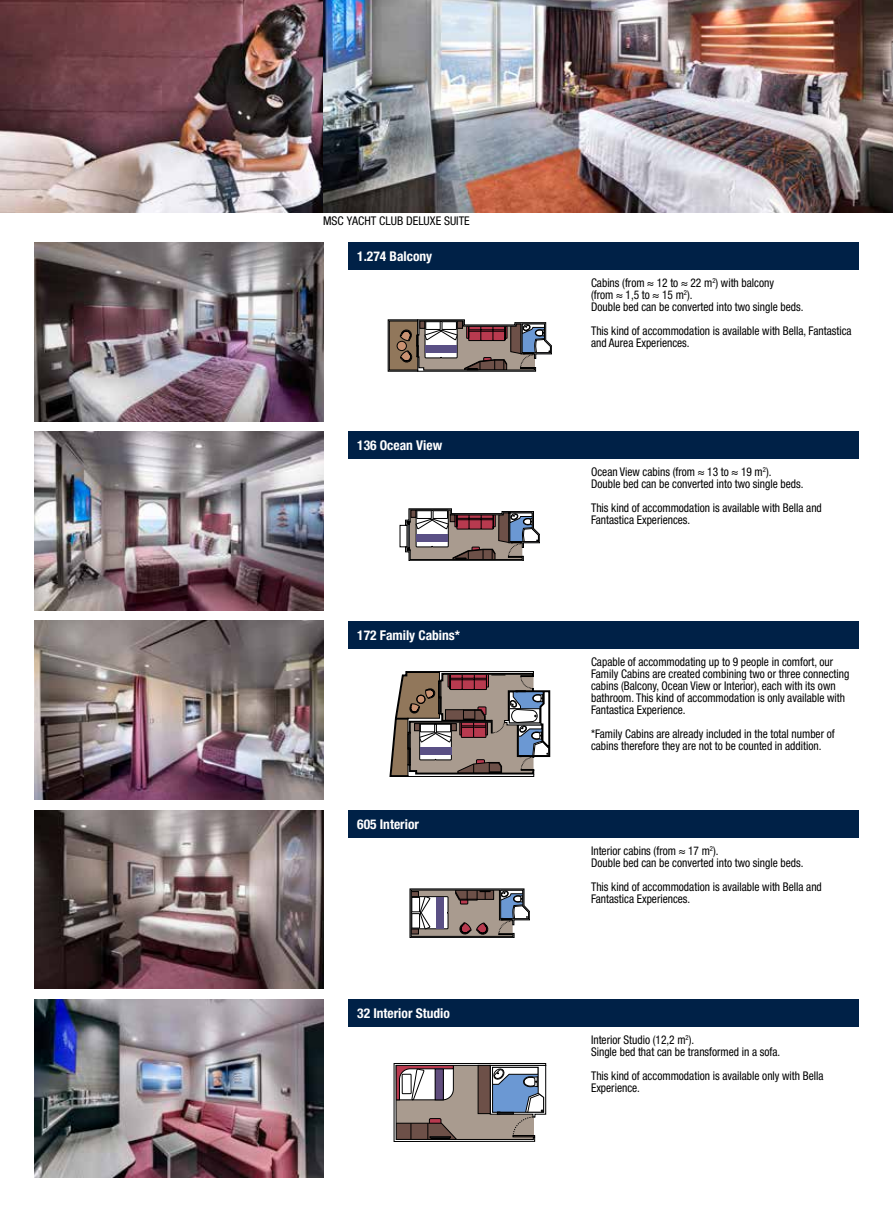
<style>
.page{position:relative;width:893px;height:1212px;background:#fff}
.page>*{position:absolute;margin:0;border:0;box-sizing:border-box;transform-origin:0 0}
.t1{font:700 condensed 13.5px "Helvetica Neue LT Pro";color:#fff}
.t2{font:condensed 12px/12px "Helvetica Neue LT Pro";color:#000;scale:.95 1}
.t3{font:condensed 12px "Helvetica Neue LT Pro";color:#000}
</style>
<div class="page">
<img style="left:0;top:0;width:323px;height:213px">
<img style="left:323px;top:0;width:570px;height:213px">
<img style="left:34px;top:810px;width:289px;height:179px">
<img style="left:34px;top:999px;width:289px;height:179px">
<img style="left:34px;top:621px;width:289px;height:178px">
<img style="left:34px;top:432px;width:289px;height:178px">
<img style="left:34px;top:242px;width:289px;height:179px">
<div style="left:349px;top:999px;width:510px;height:28px;background:#002147"></div>
<svg style="left:394px;top:1063px;width:152px;height:79px"></svg>
<div style="left:349px;top:810px;width:510px;height:28px;background:#002147"></div>
<svg style="left:410px;top:889px;width:120px;height:49px"></svg>
<div style="left:436px;top:897px;width:7px;height:32px;background:#5a5085"></div>
<div style="left:349px;top:621px;width:510px;height:27px;background:#002147"></div>
<svg style="left:390px;top:671px;width:160px;height:106px"></svg>
<div style="left:420px;top:748px;width:31px;height:7px;background:#5a5085"></div>
<div style="left:349px;top:432px;width:510px;height:27px;background:#002147"></div>
<svg style="left:405px;top:509px;width:135px;height:52px"></svg>
<div style="left:416px;top:535px;width:32px;height:7px;background:#5a5085"></div>
<div style="left:349px;top:242px;width:510px;height:28px;background:#002147"></div>
<svg style="left:388px;top:320px;width:164px;height:51px"></svg>
<div style="left:425px;top:345px;width:32px;height:8px;background:#5a5085"></div>
<p class="t3" style="left:323px;top:214px;width:148px">MSC YACHT CLUB DELUXE SUITE</p>
<p class="t1" style="left:357px;top:248px;width:77px">1.274 Balcony</p>
<p class="t1" style="left:357px;top:437px;width:87px">136 Ocean View</p>
<p class="t1" style="left:357px;top:626px;width:104px">172 Family Cabins*</p>
<p class="t1" style="left:357px;top:816px;width:63px">605 Interior</p>
<p class="t1" style="left:357px;top:1005px;width:94px">32 Interior Studio</p>
<p class="t2" style="left:591px;top:277px;width:225px">Cabins (from ≈ 12 to ≈ 22 m<sup>2</sup>) with balcony<br>(from ≈ 1,5 to ≈ 15 m<sup>2</sup>).<br>Double bed can be converted into two single beds.</p>
<p class="t2" style="left:591px;top:325px;width:276px">This kind of accommodation is available with Bella, Fantastica and Aurea Experiences.</p>
<p class="t2" style="left:591px;top:466px;width:225px">Ocean View cabins (from ≈ 13 to ≈ 19 m<sup>2</sup>).<br>Double bed can be converted into two single beds.</p>
<p class="t2" style="left:591px;top:502px;width:244px">This kind of accommodation is available with Bella and<br>Fantastica Experiences.</p>
<p class="t2" style="left:591px;top:655px;width:273px">Capable of accommodating up to 9 people in comfort, our Family Cabins are created combining two or three connecting cabins (Balcony, Ocean View or Interior), each with its own bathroom. This kind of accommodation is only available with Fantastica Experience.</p>
<p class="t2" style="left:591px;top:727px;width:258px">*Family Cabins are already included in the total number of cabins therefore they are not to be counted in addition.</p>
<p class="t2" style="left:591px;top:844px;width:225px">Interior cabins (from ≈ 17 m<sup>2</sup>).<br>Double bed can be converted into two single beds.</p>
<p class="t2" style="left:591px;top:880px;width:244px">This kind of accommodation is available with Bella and<br>Fantastica Experiences.</p>
<p class="t2" style="left:591px;top:1034px;width:201px">Interior Studio (12,2 m<sup>2</sup>).<br>Single bed that can be transformed in a sofa.</p>
<p class="t2" style="left:591px;top:1070px;width:246px">This kind of accommodation is available only with Bella<br>Experience.</p>
</div>
